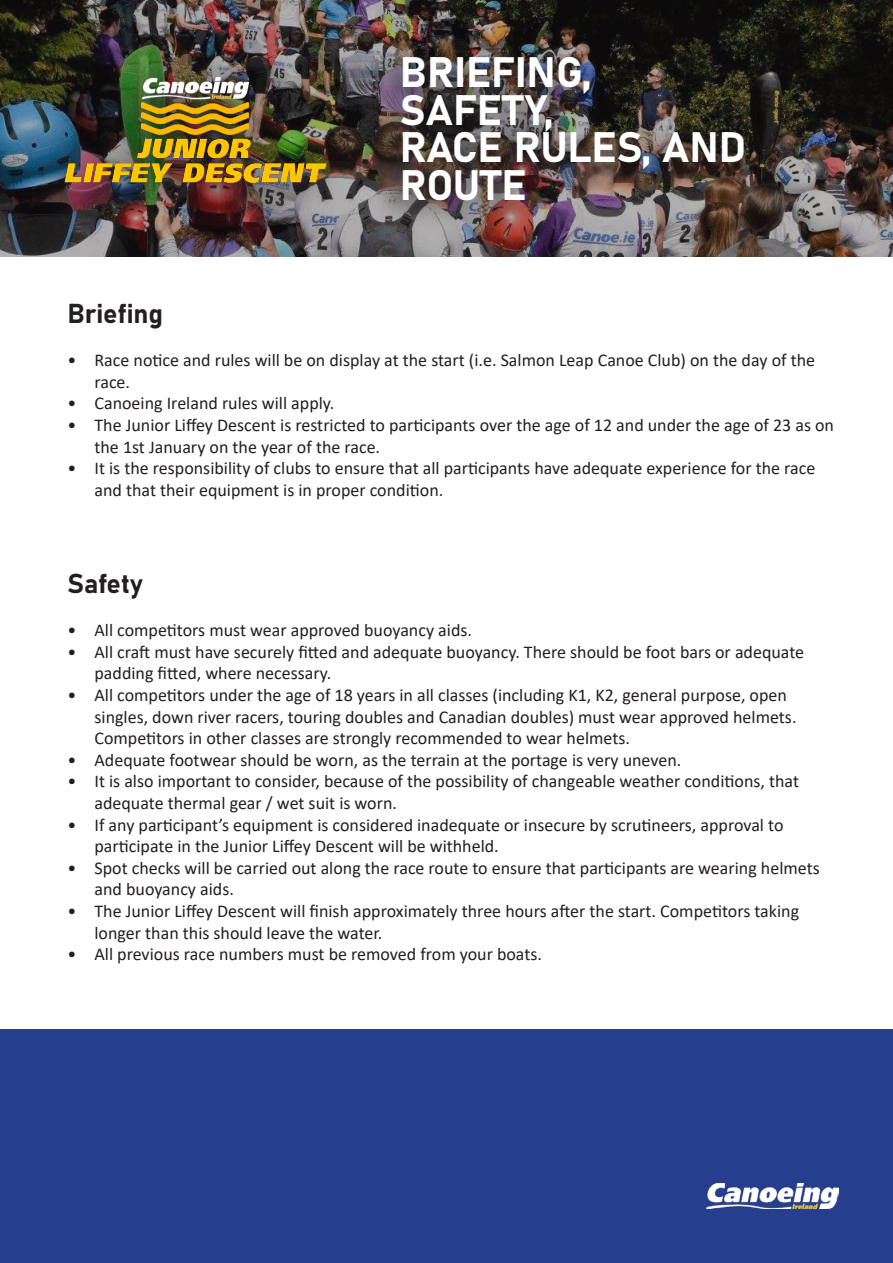
<style>
.page{position:relative;width:893px;height:1263px;background:#fff}
.page>*{position:absolute;margin:0;border:0;box-sizing:border-box;transform-origin:0 0}
.t1{font:42px/37.5px "Bahnschrift";color:#fff}
.t2{font:27px "Bahnschrift";color:#231f20}
.t3{font:18px/21.6px "Calibri";color:#231f20}
</style>
<div class="page">
<img style="left:0;top:0;width:893px;height:256px">
<img style="left:26px;top:53px;width:325px;height:171px">
<img style="left:54px;top:68px;width:281px;height:130px">
<div style="left:373px;top:46px;width:380px;height:183px;background:#231f20;opacity:.75"></div>
<div style="left:0;top:1029px;width:893px;height:234px;background:#253f8e"></div>
<img style="left:707px;top:1183px;width:132px;height:26px">
<p class="t1" style="left:400px;top:51px;width:193px">BRIEFING,</p>
<p class="t1" style="left:400px;top:88px;width:155px">SAFETY,</p>
<p class="t1" style="left:400px;top:126px;width:348px">RACE RULES, AND<br>ROUTE</p>
<p class="t2" style="left:68px;top:293px;width:97px">Briefing</p>
<p class="t3" style="left:94px;top:349px;width:722px;text-indent:-27px">• Race notice and rules will be on display at the start (i.e. Salmon Leap Canoe Club) on the day of the race.</p>
<p class="t3" style="left:68px;top:392px;width:268px">• Canoeing Ireland rules will apply.</p>
<p class="t3" style="left:94px;top:414px;width:741px;text-indent:-27px">• The Junior Liffey Descent is restricted to participants over the age of 12 and under the age of 23 as on the 1st January on the year of the race.</p>
<p class="t3" style="left:94px;top:457px;width:722px;text-indent:-27px">• It is the responsibility of clubs to ensure that all participants have adequate experience for the race and that their equipment is in proper condition.</p>
<p class="t2" style="left:68px;top:563px;width:77px">Safety</p>
<p class="t3" style="left:68px;top:619px;width:406px">• All competitors must wear approved buoyancy aids.</p>
<p class="t3" style="left:94px;top:640px;width:711px;text-indent:-27px">• All craft must have securely fitted and adequate buoyancy. There should be foot bars or adequate padding fitted, where necessary.</p>
<p class="t3" style="left:94px;top:684px;width:703px;text-indent:-27px">• All competitors under the age of 18 years in all classes (including K1, K2, general purpose, open singles, down river racers, touring doubles and Canadian doubles) must wear approved helmets.<br>Competitors in other classes are strongly recommended to wear helmets.</p>
<p class="t3" style="left:68px;top:748px;width:615px">• Adequate footwear should be worn, as the terrain at the portage is very uneven.</p>
<p class="t3" style="left:94px;top:770px;width:706px;text-indent:-27px">• It is also important to consider, because of the possibility of changeable weather conditions, that adequate thermal gear / wet suit is worn.</p>
<p class="t3" style="left:94px;top:813px;width:690px;text-indent:-27px">• If any participant’s equipment is considered inadequate or insecure by scrutineers, approval to participate in the Junior Liffey Descent will be withheld.</p>
<p class="t3" style="left:94px;top:856px;width:727px;text-indent:-27px">• Spot checks will be carried out along the race route to ensure that participants are wearing helmets and buoyancy aids.</p>
<p class="t3" style="left:94px;top:900px;width:706px;text-indent:-27px">• The Junior Liffey Descent will finish approximately three hours after the start. Competitors taking longer than this should leave the water.</p>
<p class="t3" style="left:68px;top:943px;width:476px">• All previous race numbers must be removed from your boats.</p>
</div>
